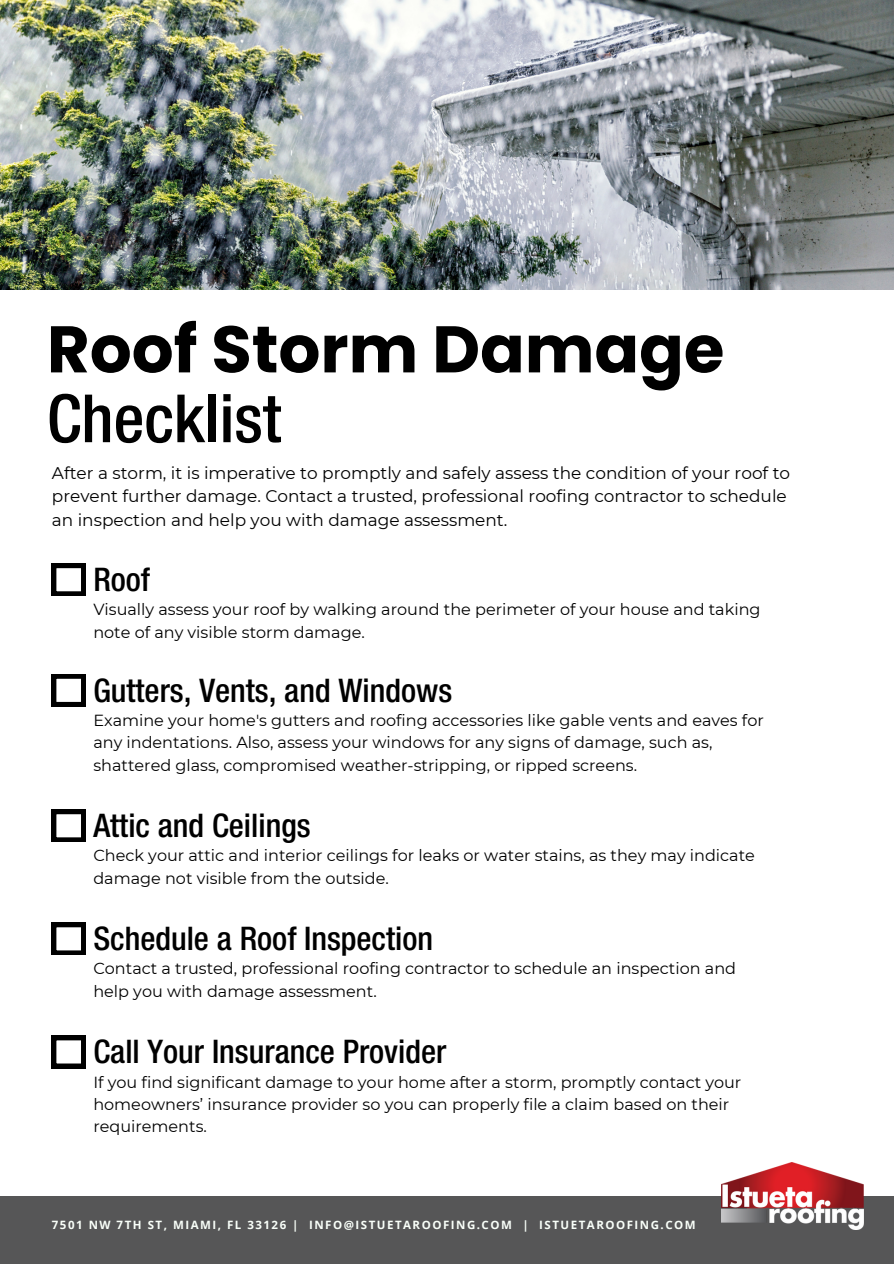
<style>
.page{position:relative;width:894px;height:1264px;background:#fff}
.page>*{position:absolute;margin:0;border:0;box-sizing:border-box;transform-origin:0 0}
.t1{font:500 condensed 66.6px "Helvetica Neue LT Std";color:#000}
.t2{font:700 65.7px "Poppins";color:#000}
.t3{font:500 condensed 32.55px "Helvetica Neue LT Std";color:#000}
.t4{font:16.95px/23.5px "Montserrat";color:#000}
.t5{font:16.05px/22.4px "Montserrat";color:#000}
.t6{font:700 11.55px "Open Sans";letter-spacing:.13em;color:#f9fff9}
</style>
<div class="page">
<img style="left:0;top:0;width:893px;height:289px">
<svg style="left:52px;top:563px;width:33px;height:33px"></svg>
<svg style="left:52px;top:674px;width:33px;height:32px"></svg>
<svg style="left:52px;top:809px;width:33px;height:32px"></svg>
<svg style="left:52px;top:922px;width:33px;height:32px"></svg>
<svg style="left:52px;top:1035px;width:33px;height:32px"></svg>
<div style="left:0;top:1196px;width:893px;height:67px;background:#565657"></div>
<img style="left:721px;top:1162px;width:141px;height:66px">
<p class="t2" style="left:47px;top:303px;width:678px">Roof Storm Damage</p>
<p class="t1" style="left:47px;top:394px;width:236px">Checklist</p>
<p class="t4" style="left:52px;top:461px;width:739px">After a storm, it is imperative to promptly and safely assess the condition of your roof to prevent further damage. Contact a trusted, professional roofing contractor to schedule an inspection and help you with damage assessment.</p>
<p class="t3" style="left:93px;top:568px;width:58px">Roof</p>
<p class="t5" style="left:93px;top:598px;width:668px">Visually assess your roof by walking around the perimeter of your house and taking note of any visible storm damage.</p>
<p class="t3" style="left:93px;top:678px;width:360px">Gutters, Vents, and Windows</p>
<p class="t5" style="left:93px;top:709px;width:671px">Examine your home's gutters and roofing accessories like gable vents and eaves for any indentations. Also, assess your windows for any signs of damage, such as, shattered glass, compromised weather-stripping, or ripped screens.</p>
<p class="t3" style="left:93px;top:814px;width:219px">Attic and Ceilings</p>
<p class="t5" style="left:93px;top:844px;width:663px">Check your attic and interior ceilings for leaks or water stains, as they may indicate damage not visible from the outside.</p>
<p class="t3" style="left:93px;top:927px;width:341px">Schedule a Roof Inspection</p>
<p class="t5" style="left:93px;top:957px;width:644px">Contact a trusted, professional roofing contractor to schedule an inspection and help you with damage assessment.</p>
<p class="t3" style="left:93px;top:1040px;width:354px">Call Your Insurance Provider</p>
<p class="t5" style="left:93px;top:1070px;width:649px">If you find significant damage to your home after a storm, promptly contact your homeowners’ insurance provider so you can properly file a claim based on their requirements.</p>
<p class="t6" style="left:52px;top:1216px;width:645px">7501 NW 7TH ST, MIAMI, FL 33126 | INFO@ISTUETAROOFING.COM | ISTUETAROOFING.COM</p>
</div>
